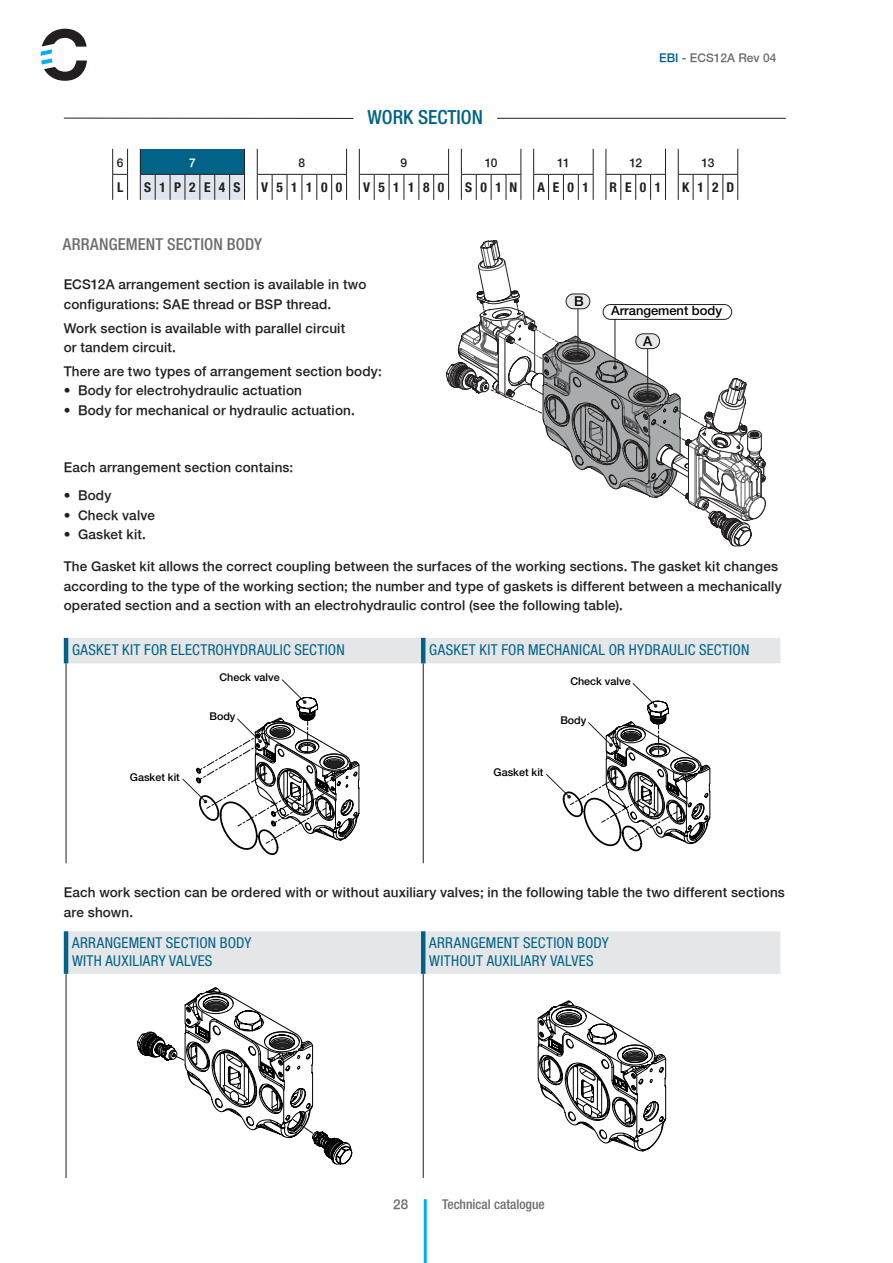
<style>
.page{position:relative;width:893px;height:1263px;background:#fff}
.page>*{position:absolute;margin:0;border:0;box-sizing:border-box;transform-origin:0 0}
.t1{font:500 condensed 19.5px "Helvetica Neue LT Pro";color:#006387}
.t2{font:500 condensed 16.5px "Helvetica Neue LT Pro";letter-spacing:.005em;color:#6c6d70}
.t3{font:condensed 15px "Helvetica Neue LT Std";letter-spacing:.02em;color:#006387}
.t4{font:500 13.65px "Helvetica Neue";color:#000001}
.t5{font:500 13.5px/19.5px "Helvetica Neue";letter-spacing:.015em;color:#231f20}
.t6{font:700 condensed 13.5px "Helvetica Neue LT Std";color:#231f20}
.t7{font:500 condensed 13.5px "Helvetica Neue LT Pro";color:#6c6d70}
.t8{font:500 13.5px "Helvetica Neue";color:#6c6d70}
.t9{font:500 12.9px "Helvetica Neue";color:#000001}
.t10{font:500 12px "Helvetica Neue";color:#6c6d70}
.t11{font:500 12px "Helvetica Neue";letter-spacing:-.045em;color:#231f20}
.t12{font:500 12px "Helvetica Neue";color:#fff}
.t13{font:500 10.8px "Helvetica Neue";color:#000001}
.s1{color:#006387}
</style>
<div class="page">
<hr style="left:424px;top:1199px;width:3px;height:64px;background:#00aeef">
<svg style="left:41px;top:29px;width:46px;height:52px"></svg>
<hr style="left:64px;top:118px;width:289px;height:1px;background:#231f20">
<hr style="left:497px;top:118px;width:289px;height:1px;background:#231f20">
<svg style="left:112px;top:149px;width:16px;height:51px"></svg>
<svg style="left:257px;top:149px;width:90px;height:51px"></svg>
<svg style="left:359px;top:149px;width:90px;height:51px"></svg>
<svg style="left:461px;top:149px;width:61px;height:51px"></svg>
<svg style="left:606px;top:149px;width:60px;height:51px"></svg>
<svg style="left:533px;top:149px;width:61px;height:51px"></svg>
<svg style="left:678px;top:149px;width:60px;height:51px"></svg>
<svg style="left:140px;top:149px;width:105px;height:51px;background:#679aae"></svg>
<svg style="left:446px;top:240px;width:320px;height:306px"></svg>
<div style="left:68px;top:931px;width:712px;height:43px;background:#e5e6e8"></div>
<hr style="left:66px;top:974px;width:1px;height:204px;background:#231f20">
<hr style="left:423px;top:974px;width:1px;height:204px;background:#231f20">
<hr style="left:64px;top:931px;width:4px;height:43px;background:#006387">
<hr style="left:421px;top:931px;width:4px;height:43px;background:#006387">
<svg style="left:137px;top:987px;width:215px;height:177px"></svg>
<svg style="left:538px;top:1000px;width:128px;height:151px"></svg>
<div style="left:68px;top:638px;width:712px;height:25px;background:#e5e6e8"></div>
<hr style="left:66px;top:663px;width:1px;height:200px;background:#231f20">
<hr style="left:423px;top:663px;width:1px;height:200px;background:#231f20">
<hr style="left:64px;top:638px;width:4px;height:25px;background:#006387">
<hr style="left:421px;top:638px;width:4px;height:25px;background:#006387">
<svg style="left:182px;top:679px;width:178px;height:176px"></svg>
<svg style="left:546px;top:683px;width:164px;height:168px"></svg>
<p class="t1" style="left:367px;top:105px;width:117px">WORK SECTION</p>
<p class="t10" style="left:659px;top:51px;width:119px"><span class="s1">EBI</span> - ECS12A Rev 04</p>
<p class="t11" style="left:117px;top:156px;width:8px">6</p>
<p class="t12" style="left:189px;top:156px;width:8px">7</p>
<p class="t11" style="left:299px;top:156px;width:8px">8</p>
<p class="t11" style="left:401px;top:156px;width:8px">9</p>
<p class="t11" style="left:485px;top:156px;width:14px">10</p>
<p class="t11" style="left:557px;top:156px;width:14px">11</p>
<p class="t11" style="left:629px;top:156px;width:14px">12</p>
<p class="t11" style="left:702px;top:156px;width:14px">13</p>
<p class="t6" style="left:117px;top:179px;width:8px">L</p>
<p class="t6" style="left:144px;top:179px;width:9px">S</p>
<p class="t6" style="left:159px;top:179px;width:8px">1</p>
<p class="t6" style="left:174px;top:179px;width:9px">P</p>
<p class="t6" style="left:189px;top:179px;width:8px">2</p>
<p class="t6" style="left:204px;top:179px;width:8px">E</p>
<p class="t6" style="left:219px;top:179px;width:8px">4</p>
<p class="t6" style="left:234px;top:179px;width:9px">S</p>
<p class="t6" style="left:261px;top:179px;width:9px">V</p>
<p class="t6" style="left:276px;top:179px;width:8px">5</p>
<p class="t6" style="left:291px;top:179px;width:8px">1</p>
<p class="t6" style="left:306px;top:179px;width:8px">1</p>
<p class="t6" style="left:321px;top:179px;width:8px">0</p>
<p class="t6" style="left:336px;top:179px;width:8px">0</p>
<p class="t6" style="left:363px;top:179px;width:9px">V</p>
<p class="t6" style="left:378px;top:179px;width:8px">5</p>
<p class="t6" style="left:393px;top:179px;width:8px">1</p>
<p class="t6" style="left:408px;top:179px;width:8px">1</p>
<p class="t6" style="left:423px;top:179px;width:8px">8</p>
<p class="t6" style="left:438px;top:179px;width:8px">0</p>
<p class="t6" style="left:465px;top:179px;width:9px">S</p>
<p class="t6" style="left:480px;top:179px;width:8px">0</p>
<p class="t6" style="left:495px;top:179px;width:8px">1</p>
<p class="t6" style="left:510px;top:179px;width:9px">N</p>
<p class="t6" style="left:537px;top:179px;width:9px">A</p>
<p class="t6" style="left:553px;top:179px;width:8px">E</p>
<p class="t6" style="left:568px;top:179px;width:8px">0</p>
<p class="t6" style="left:582px;top:179px;width:8px">1</p>
<p class="t6" style="left:610px;top:179px;width:9px">R</p>
<p class="t6" style="left:625px;top:179px;width:8px">E</p>
<p class="t6" style="left:640px;top:179px;width:8px">0</p>
<p class="t6" style="left:655px;top:179px;width:8px">1</p>
<p class="t6" style="left:682px;top:179px;width:9px">K</p>
<p class="t6" style="left:697px;top:179px;width:8px">1</p>
<p class="t6" style="left:712px;top:179px;width:8px">2</p>
<p class="t6" style="left:726px;top:179px;width:9px">D</p>
<p class="t2" style="left:63px;top:235px;width:201px">ARRANGEMENT SECTION BODY</p>
<p class="t5" style="left:64px;top:275px;width:304px">ECS12A arrangement section is available in two</p>
<p class="t5" style="left:64px;top:294px;width:269px">configurations: SAE thread or BSP thread.</p>
<p class="t5" style="left:64px;top:318px;width:283px">Work section is available with parallel circuit</p>
<p class="t5" style="left:64px;top:337px;width:114px">or tandem circuit.</p>
<p class="t5" style="left:64px;top:361px;width:320px">There are two types of arrangement section body:</p>
<p class="t5" style="left:64px;top:381px;width:240px">• Body for electrohydraulic actuation</p>
<p class="t5" style="left:64px;top:400px;width:292px">• Body for mechanical or hydraulic actuation.</p>
<p class="t4" style="left:574px;top:293px;width:11px">B</p>
<p class="t9" style="left:611px;top:303px;width:112px">Arrangement body</p>
<p class="t4" style="left:643px;top:333px;width:11px">A</p>
<p class="t5" style="left:64px;top:457px;width:231px">Each arrangement section contains:</p>
<p class="t5" style="left:64px;top:485px;width:49px">• Body</p>
<p class="t5" style="left:64px;top:505px;width:93px">• Check valve</p>
<p class="t5" style="left:64px;top:524px;width:84px">• Gasket kit.</p>
<p class="t5" style="left:64px;top:557px;width:719px">The Gasket kit allows the correct coupling between the surfaces of the working sections. The gasket kit changes according to the type of the working section; the number and type of gaskets is different between a mechanically operated section and a section with an electrohydraulic control (see the following table).</p>
<p class="t3" style="left:72px;top:641px;width:274px">GASKET KIT FOR ELECTROHYDRAULIC SECTION</p>
<p class="t3" style="left:429px;top:641px;width:322px">GASKET KIT FOR MECHANICAL OR HYDRAULIC SECTION</p>
<p class="t13" style="left:219px;top:670px;width:62px">Check valve</p>
<p class="t13" style="left:209px;top:710px;width:28px">Body</p>
<p class="t13" style="left:570px;top:674px;width:62px">Check valve</p>
<p class="t13" style="left:560px;top:713px;width:28px">Body</p>
<p class="t13" style="left:130px;top:770px;width:51px">Gasket kit</p>
<p class="t13" style="left:494px;top:765px;width:51px">Gasket kit</p>
<p class="t5" style="left:64px;top:883px;width:723px">Each work section can be ordered with or without auxiliary valves; in the following table the two different sections are shown.</p>
<p class="t3" style="left:72px;top:934px;width:181px">ARRANGEMENT SECTION BODY</p>
<p class="t3" style="left:72px;top:952px;width:142px">WITH AUXILIARY VALVES</p>
<p class="t3" style="left:429px;top:934px;width:181px">ARRANGEMENT SECTION BODY</p>
<p class="t3" style="left:429px;top:952px;width:166px">WITHOUT AUXILIARY VALVES</p>
<p class="t8" style="left:393px;top:1196px;width:17px">28</p>
<p class="t7" style="left:442px;top:1196px;width:104px">Technical catalogue</p>
</div>
